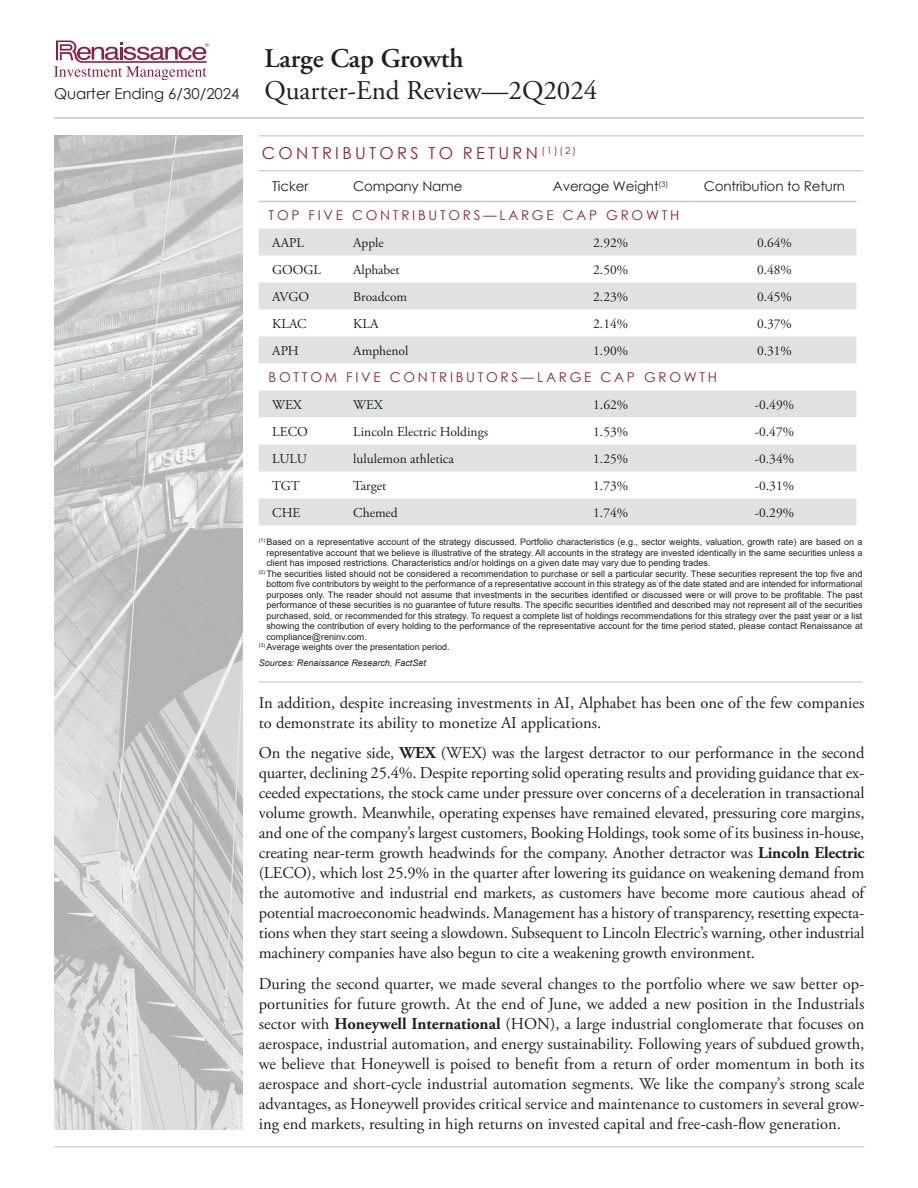
<style>
.page{position:relative;width:918px;height:1188px;background:#fff}
.page>*{position:absolute;margin:0;border:0;box-sizing:border-box;transform-origin:0 0}
.t1{font:27px/32.4px "Adobe Garamond Pro";color:#231f20}
.Commentaries_Body{font:16.5px/20px "Adobe Garamond Pro";color:#231f20;text-align:justify}
.t2{font:16.5px "Century Gothic";letter-spacing:.2em;color:#8f1f40}
.t3{font:13.5px "Adobe Garamond Pro";color:#231f20}
.t4{font:13.5px "Century Gothic";letter-spacing:.2em;color:#8f1f40}
.t5{font:13.5px "Century Gothic";letter-spacing:-.01em;color:#231f20}
.Page_disclosures{font:9px/10.5px "Arial";color:#231f20;text-align:justify}
.t6{font:italic 9px "Arial";color:#231f20}
.s1{font-weight:600}
.s2{font-family:"Century Gothic";font-size:15px}
.s3{font-weight:700}
</style>
<div class="page">
<svg style="left:54px;top:40px;width:155px;height:40px"></svg>
<hr style="left:54px;top:117px;width:810px;height:2px;background:#c5c6c8">
<hr style="left:54px;top:1146px;width:810px;height:2px;background:#d2d3d5">
<img style="left:54px;top:135px;width:189px;height:994px">
<svg style="left:259px;top:228px;width:597px;height:297px;fill:#e0e1e3"></svg>
<hr style="left:259px;top:201px;width:81px;height:1px;background:#c5c6c8">
<hr style="left:340px;top:201px;width:189px;height:1px;background:#c5c6c8">
<hr style="left:529px;top:201px;width:164px;height:1px;background:#c5c6c8">
<hr style="left:693px;top:201px;width:163px;height:1px;background:#c5c6c8">
<hr style="left:259px;top:135px;width:605px;height:1px;background:#d2d3d5">
<hr style="left:259px;top:170px;width:604px;height:1px;background:#d2d3d5">
<hr style="left:259px;top:681px;width:604px;height:2px;background:#d2d3d5">
<h1 class="t1" style="left:54px;top:43px;width:545px;text-indent:210px"><span class="s1">Large Cap Growth<br></span><span class="s2">Quarter Ending 6/30/2024</span> Quarter-End Review—2Q2024</h1>
<p class="t2" style="left:262px;top:142px;width:316px">CONTRIBUTORS TO RETURN <sup>(1)(2)</sup></p>
<p class="t5" style="left:272px;top:177px;width:38px">Ticker</p>
<p class="t5" style="left:353px;top:177px;width:111px">Company Name</p>
<p class="t5" style="left:553px;top:177px;width:117px">Average Weight<sup>(3)</sup></p>
<p class="t5" style="left:704px;top:177px;width:143px">Contribution to Return</p>
<p class="t4" style="left:269px;top:206px;width:412px">TOP FIVE CONTRIBUTORS—LARGE CAP GROWTH</p>
<p class="t3" style="left:272px;top:234px;width:33px">AAPL</p>
<p class="t3" style="left:353px;top:234px;width:32px">Apple</p>
<p class="t3" style="left:593px;top:234px;width:37px">2.92%</p>
<p class="t3" style="left:757px;top:234px;width:37px">0.64%</p>
<p class="t3" style="left:272px;top:261px;width:50px">GOOGL</p>
<p class="t3" style="left:353px;top:261px;width:48px">Alphabet</p>
<p class="t3" style="left:593px;top:261px;width:37px">2.50%</p>
<p class="t3" style="left:757px;top:261px;width:37px">0.48%</p>
<p class="t3" style="left:272px;top:288px;width:38px">AVGO</p>
<p class="t3" style="left:353px;top:288px;width:55px">Broadcom</p>
<p class="t3" style="left:593px;top:288px;width:37px">2.23%</p>
<p class="t3" style="left:757px;top:288px;width:37px">0.45%</p>
<p class="t3" style="left:272px;top:315px;width:36px">KLAC</p>
<p class="t3" style="left:353px;top:315px;width:27px">KLA</p>
<p class="t3" style="left:593px;top:315px;width:37px">2.14%</p>
<p class="t3" style="left:757px;top:315px;width:37px">0.37%</p>
<p class="t3" style="left:272px;top:342px;width:28px">APH</p>
<p class="t3" style="left:353px;top:342px;width:57px">Amphenol</p>
<p class="t3" style="left:593px;top:342px;width:37px">1.90%</p>
<p class="t3" style="left:757px;top:342px;width:37px">0.31%</p>
<p class="t4" style="left:269px;top:368px;width:450px">BOTTOM FIVE CONTRIBUTORS—LARGE CAP GROWTH</p>
<p class="t3" style="left:272px;top:396px;width:31px">WEX</p>
<p class="t3" style="left:353px;top:396px;width:31px">WEX</p>
<p class="t3" style="left:593px;top:396px;width:37px">1.62%</p>
<p class="t3" style="left:755px;top:396px;width:41px">-0.49%</p>
<p class="t3" style="left:272px;top:423px;width:37px">LECO</p>
<p class="t3" style="left:353px;top:423px;width:136px">Lincoln Electric Holdings</p>
<p class="t3" style="left:593px;top:423px;width:37px">1.53%</p>
<p class="t3" style="left:755px;top:423px;width:41px">-0.47%</p>
<p class="t3" style="left:272px;top:450px;width:36px">LULU</p>
<p class="t3" style="left:353px;top:450px;width:102px">lululemon athletica</p>
<p class="t3" style="left:593px;top:450px;width:37px">1.25%</p>
<p class="t3" style="left:755px;top:450px;width:41px">-0.34%</p>
<p class="t3" style="left:272px;top:477px;width:29px">TGT</p>
<p class="t3" style="left:353px;top:477px;width:34px">Target</p>
<p class="t3" style="left:593px;top:477px;width:37px">1.73%</p>
<p class="t3" style="left:755px;top:477px;width:41px">-0.31%</p>
<p class="t3" style="left:272px;top:504px;width:30px">CHE</p>
<p class="t3" style="left:353px;top:504px;width:46px">Chemed</p>
<p class="t3" style="left:593px;top:504px;width:37px">1.74%</p>
<p class="t3" style="left:755px;top:504px;width:41px">-0.29%</p>
<p class="Page_disclosures" style="left:266px;top:537px;width:598px;text-indent:-8px"><sup>(1)</sup> Based on a representative account of the strategy discussed. Portfolio characteristics (e.g., sector weights, valuation, growth rate) are based on a representative account that we believe is illustrative of the strategy. All accounts in the strategy are invested identically in the same securities unless a client has imposed restrictions. Characteristics and/or holdings on a given date may vary due to pending trades.</p>
<p class="Page_disclosures" style="left:266px;top:568px;width:598px;text-indent:-8px"><sup>(2)</sup> The securities listed should not be considered a recommendation to purchase or sell a particular security. These securities represent the top five and bottom five contributors by weight to the performance of a representative account in this strategy as of the date stated and are intended for informational purposes only. The reader should not assume that investments in the securities identified or discussed were or will prove to be profitable. The past performance of these securities is no guarantee of future results. The specific securities identified and described may not represent all of the securities purchased, sold, or recommended for this strategy. To request a complete list of holdings recommendations for this strategy over the past year or a list showing the contribution of every holding to the performance of the representative account for the time period stated, please contact Renaissance at compliance@reninv.com.</p>
<p class="Page_disclosures" style="left:259px;top:642px;width:192px"><sup>(3)</sup> Average weights over the presentation period.</p>
<p class="t6" style="left:259px;top:657px;width:169px">Sources: Renaissance Research, FactSet</p>
<p class="Commentaries_Body" style="left:259px;top:693px;width:607px">In addition, despite increasing investments in AI, Alphabet has been one of the few companies to demonstrate its ability to monetize AI applications.</p>
<p class="Commentaries_Body" style="left:259px;top:744px;width:607px">On the negative side, <span class="s3">WEX</span> (WEX) was the largest detractor to our performance in the second quarter, declining 25.4%. Despite reporting solid operating results and providing guidance that ex&shy;ceeded expectations, the stock came under pressure over concerns of a deceleration in transactional volume growth. Meanwhile, operating expenses have remained elevated, pressuring core margins, and one of the company’s largest customers, Booking Holdings, took some of its business in-house, creating near-term growth headwinds for the company. Another detractor was <span class="s3">Lincoln Electric </span>(LECO), which lost 25.9% in the quarter after lowering its guidance on weakening demand from the automotive and industrial end markets, as customers have become more cautious ahead of potential macroeconomic headwinds. Management has a history of transparency, resetting expecta&shy;tions when they start seeing a slowdown. Subsequent to Lincoln Electric’s warning, other industrial machinery companies have also begun to cite a weakening growth environment.</p>
<p class="Commentaries_Body" style="left:259px;top:975px;width:607px">During the second quarter, we made several changes to the portfolio where we saw better op&shy;portunities for future growth. At the end of June, we added a new position in the Industrials sector with <span class="s3">Honeywell International</span> (HON), a large industrial conglomerate that focuses on aerospace, industrial automation, and energy sustainability. Following years of subdued growth, we believe that Honeywell is poised to benefit from a return of order momentum in both its aerospace and short-cycle industrial automation segments. We like the company’s strong scale advantages, as Honeywell provides critical service and maintenance to customers in several grow&shy;ing end markets, resulting in high returns on invested capital and free-cash-flow generation.</p>
</div>
